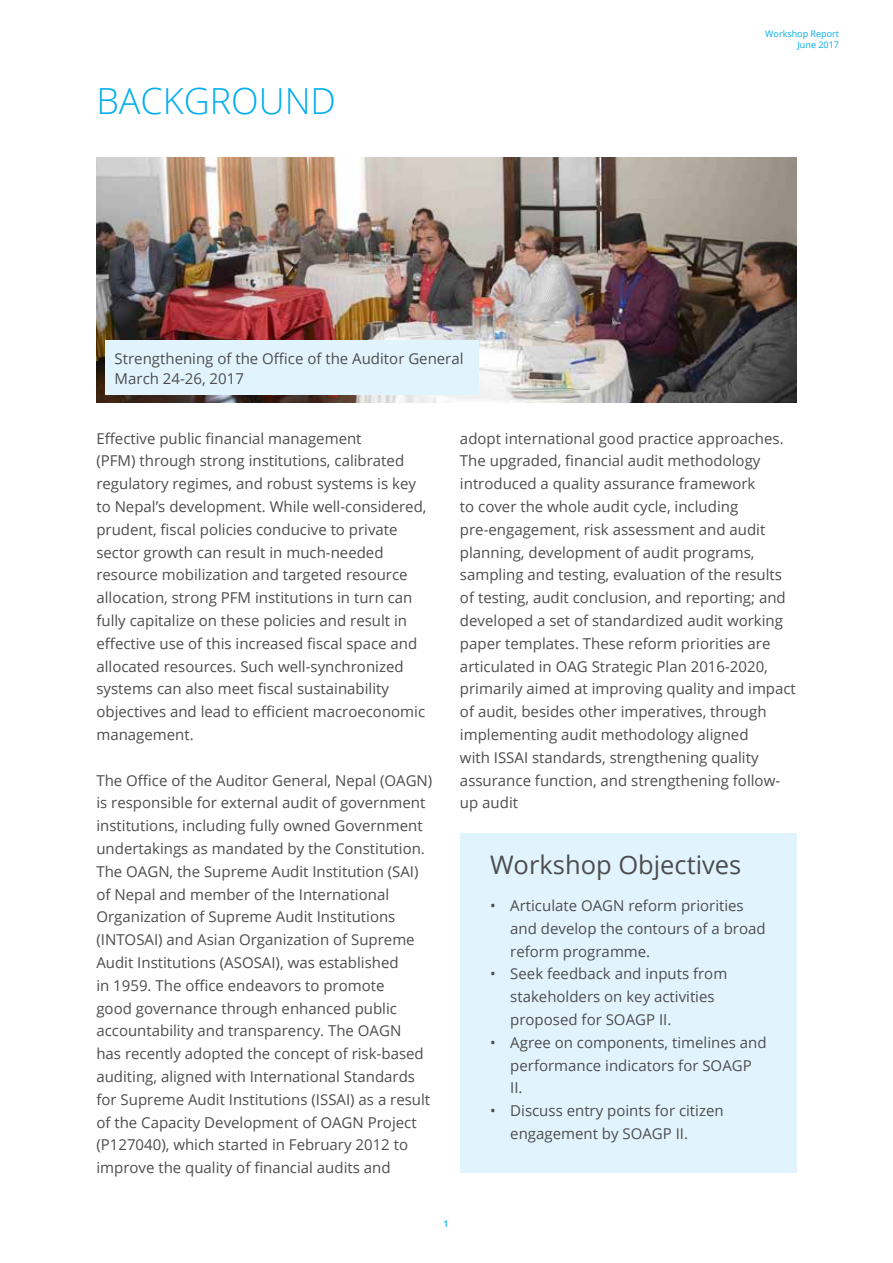
<style>
.page{position:relative;width:893px;height:1263px;background:#fff}
.page>*{position:absolute;margin:0;border:0;box-sizing:border-box;transform-origin:0 0}
.t1{font:300 36px "Open Sans";color:#00aeef}
.t2{font:25.5px "Open Sans";color:#4d4d4f}
.t3{font:15px/22.8px "Open Sans";color:#4d4d4f}
.t4{font:9px/10.8px "Open Sans";color:#00aeef;text-align:right}
.t5{font:600 9px "Open Sans";color:#00aeef}
</style>
<div class="page">
<img style="left:96px;top:158px;width:700px;height:244px">
<div style="left:460px;top:833px;width:336px;height:340px;background:#e1f4fd"></div>
<div style="left:106px;top:340px;width:373px;height:55px;background:#e1f4fd"></div>
<h1 class="t1" style="left:96px;top:76px;width:241px">BACKGROUND</h1>
<p class="t3" style="left:115px;top:348px;width:350px;line-height:19.8px">Strengthening of the Office of the Auditor General<br>March 24-26, 2017</p>
<p class="t4" style="left:765px;top:28px;width:75px">Workshop Report<br>June 2017</p>
<p class="t3" style="left:96px;top:426px;width:332px">Effective public financial management<br>(PFM) through strong institutions, calibrated regulatory regimes, and robust systems is key to Nepal’s development. While well-considered, prudent, fiscal policies conducive to private sector growth can result in much-needed resource mobilization and targeted resource allocation, strong PFM institutions in turn can fully capitalize on these policies and result in effective use of this increased fiscal space and allocated resources. Such well-synchronized systems can also meet fiscal sustainability objectives and lead to efficient macroeconomic management.</p>
<p class="t3" style="left:96px;top:768px;width:337px">The Office of the Auditor General, Nepal (OAGN) is responsible for external audit of government institutions, including fully owned Government undertakings as mandated by the Constitution.<br>The OAGN, the Supreme Audit Institution (SAI) of Nepal and member of the International Organization of Supreme Audit Institutions (INTOSAI) and Asian Organization of Supreme Audit Institutions (ASOSAI), was established<br>in 1959. The office endeavors to promote<br>good governance through enhanced public accountability and transparency. The OAGN<br>has recently adopted the concept of risk-based auditing, aligned with International Standards for Supreme Audit Institutions (ISSAI) as a result of the Capacity Development of OAGN Project (P127040), which started in February 2012 to improve the quality of financial audits and</p>
<p class="t3" style="left:460px;top:426px;width:337px">adopt international good practice approaches.<br>The upgraded, financial audit methodology introduced a quality assurance framework<br>to cover the whole audit cycle, including pre-engagement, risk assessment and audit planning, development of audit programs, sampling and testing, evaluation of the results of testing, audit conclusion, and reporting; and developed a set of standardized audit working paper templates. These reform priorities are articulated in OAG Strategic Plan 2016-2020, primarily aimed at improving quality and impact of audit, besides other imperatives, through implementing audit methodology aligned<br>with ISSAI standards, strengthening quality assurance function, and strengthening follow&shy;up audit</p>
<h2 class="t2" style="left:490px;top:847px;width:253px">Workshop Objectives</h2>
<p class="t3" style="left:510px;top:894px;width:257px;text-indent:-20px">• Articulate OAGN reform priorities and develop the contours of a broad reform programme.</p>
<p class="t3" style="left:510px;top:962px;width:219px;text-indent:-20px">• Seek feedback and inputs from stakeholders on key activities proposed for SOAGP II.</p>
<p class="t3" style="left:510px;top:1030px;width:258px;text-indent:-20px">• Agree on components, timelines and performance indicators for SOAGP<br>II.</p>
<p class="t3" style="left:510px;top:1099px;width:215px;text-indent:-20px">• Discuss entry points for citizen engagement by SOAGP II.</p>
<p class="t5" style="left:443px;top:1217px;width:7px">1</p>
</div>
